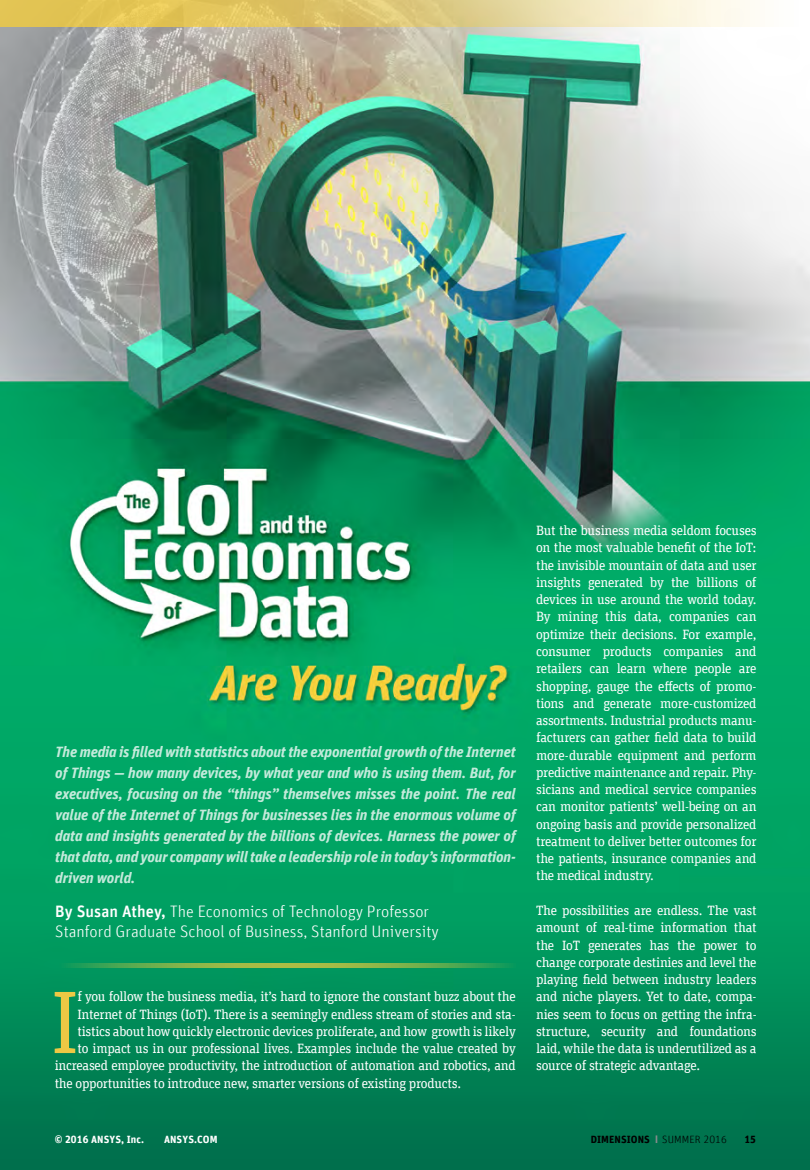
<style>
.page{position:relative;width:810px;height:1170px;background:#fff}
.page>*{position:absolute;margin:0;border:0;box-sizing:border-box;transform-origin:0 0}
.t1{font:88.65px "Unit Slab Offc Pro";color:#edc844}
.t2{font:300 16.5px/19.5px "Unit Offc Pro";color:#fff}
.t3{font:italic 700 15px/21px "Unit Offc Pro";letter-spacing:-.01em;color:#fff;text-align:justify}
.t4{font:13.5px/17.2px "Unit Slab Offc Pro";letter-spacing:-.02em;color:#fff;text-align:justify}
.t5{font:700 10.5px "Unit Offc Pro";letter-spacing:.01em;color:#fff}
.t6{font:700 10.5px "Unit Offc Pro";letter-spacing:.01em;color:#000}
.s1{font-weight:500}
.s2{font-family:"Arial";color:#8a8c8e}
.s3{font-weight:300}
</style>
<div class="page">
<img style="left:0;top:27px;width:810px;height:1142px">
<svg style="left:55px;top:962px;width:461px;height:5px;background:#59aa50"></svg>
<svg style="left:0;top:0;width:755px;height:27px;background:#e7d288"></svg>
<p class="t3" style="left:55px;top:740px;width:462px">The media is filled with statistics about the exponential growth of the Internet of Things — how many devices, by what year and who is using them. But, for executives, focusing on the “things” themselves misses the point. The real value of the Internet of Things for businesses lies in the enormous volume of data and insights generated by the billions of devices. Harness the power of that data, and your company will take a leadership role in today’s information&shy;driven world.</p>
<p class="t2" style="left:55px;top:901px;width:385px"><span class="s1">By Susan Athey,</span> The Economics of Technology Professor<br>Stanford Graduate School of Business, Stanford University</p>
<h1 class="t1" style="left:51px;top:962px;width:30px">I</h1>
<p class="t4" style="left:77px;top:987px;width:440px">f you follow the business media, it’s hard to ignore the constant buzz about the</p>
<p class="t4" style="left:77px;top:1004px;width:440px">Internet of Things (IoT). There is a seemingly endless stream of stories and sta-</p>
<p class="t4" style="left:77px;top:1021px;width:440px">tistics about how quickly electronic devices proliferate, and how growth is likely</p>
<p class="t4" style="left:77px;top:1039px;width:440px">to impact us in our professional lives. Examples include the value created by</p>
<p class="t4" style="left:55px;top:1056px;width:463px">increased employee productivity, the introduction of automation and robotics, and</p>
<p class="t4" style="left:55px;top:1073px;width:408px">the opportunities to introduce new, smarter versions of existing products.</p>
<p class="t4" style="left:536px;top:521px;width:222px">But the business media seldom focuses on the most valuable benefit of the IoT: the invisible mountain of data and user insights generated by the billions of devices in use around the world today.<br>By mining this data, companies can optimize their decisions. For example, consumer products companies and retailers can learn where people are shopping, gauge the effects of promo&shy;tions and generate more-customized assortments. Industrial products manu&shy;facturers can gather field data to build more-durable equipment and perform predictive maintenance and repair. Phy&shy;sicians and medical service companies can monitor patients’ well-being on an ongoing basis and provide personalized treatment to deliver better outcomes for the patients, insurance companies and the medical industry.</p>
<p class="t4" style="left:536px;top:901px;width:222px">The possibilities are endless. The vast amount of real-time information that the IoT generates has the power to change corporate destinies and level the playing field between industry leaders and niche players. Yet to date, compa&shy;nies seem to focus on getting the infra&shy;structure, security and foundations laid, while the data is underutilized as a source of strategic advantage.</p>
<p class="t5" style="left:55px;top:1131px;width:91px">© 2016 ANSYS, Inc.</p>
<p class="t5" style="left:164px;top:1131px;width:55px">ANSYS.COM</p>
<p class="t6" style="left:591px;top:1131px;width:138px">DIMENSIONS <span class="s2">I</span> <span class="s3">SUMMER 2016</span></p>
<p class="t6" style="left:744px;top:1131px;width:13px">15</p>
</div>
